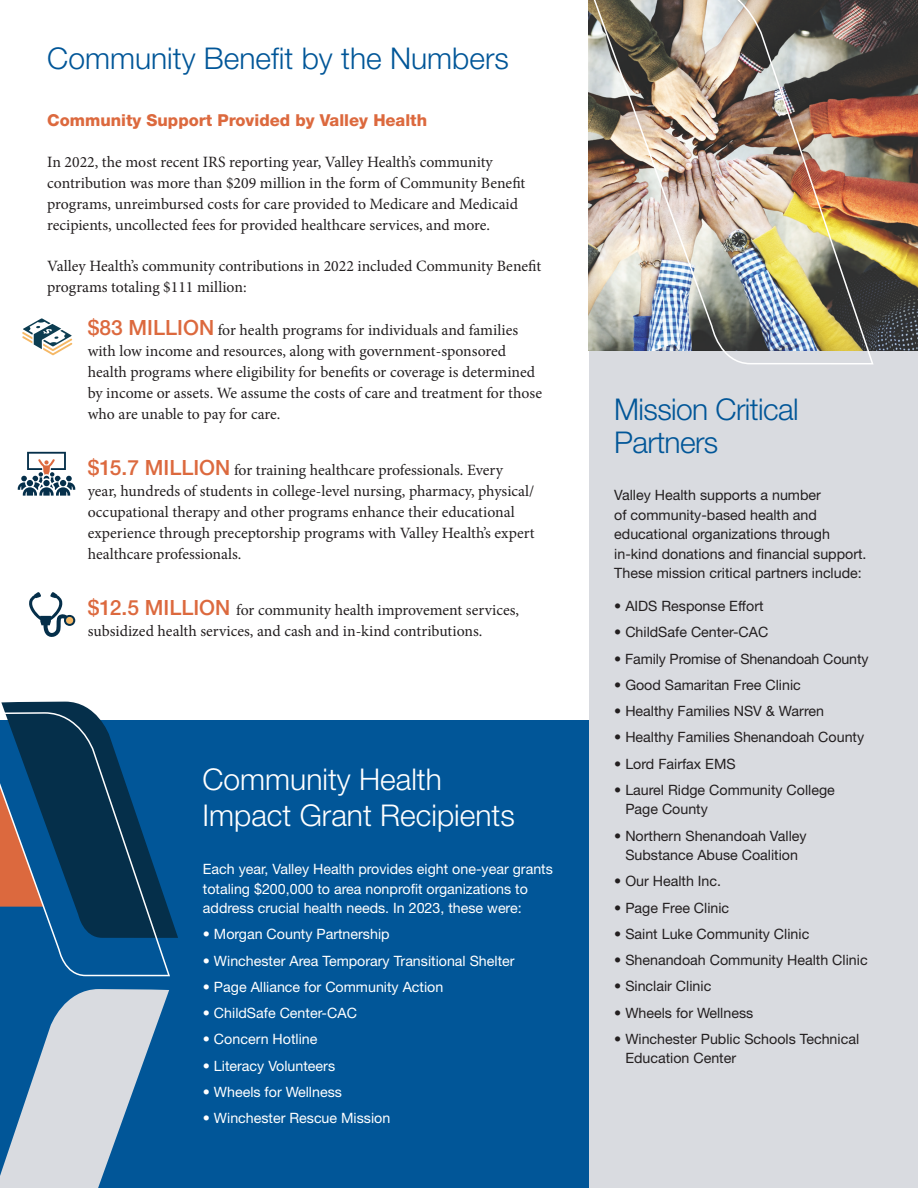
<style>
.page{position:relative;width:918px;height:1188px;background:#fff}
.page>*{position:absolute;margin:0;border:0;box-sizing:border-box;transform-origin:0 0}
.t1{font:300 30px/36px "Helvetica Neue LT Std";color:#fff}
.t2{font:300 30px "Helvetica Neue LT Std";color:#015698}
.t3{font:300 30px/33px "Helvetica Neue LT Std";letter-spacing:-.02em;color:#015698}
.t4{font:800 16.5px "Helvetica Neue";color:#dc693e}
.t5{font:15.75px/21px "Minion Pro";color:#231f20}
.t6{font:14.25px/19.5px "Helvetica Neue";color:#231f20}
.t7{font:14.25px/19.5px "Helvetica Neue";color:#fff}
.s1{font-family:"Helvetica Neue LT Std";font-weight:500;font-size:21px;color:#dc693e}
</style>
<div class="page">
<div style="left:589px;top:0;width:329px;height:1188px;background:#d9dbe0"></div>
<div style="left:0;top:720px;width:589px;height:468px;background:#015698"></div>
<svg style="left:22px;top:318px;width:50px;height:37px"></svg>
<svg style="left:29px;top:592px;width:46px;height:45px"></svg>
<svg style="left:18px;top:452px;width:57px;height:44px"></svg>
<img style="left:875px;top:0;width:43px;height:351px">
<svg style="left:1px;top:702px;width:177px;height:236px"></svg>
<svg style="left:0;top:711px;width:171px;height:266px"></svg>
<img style="left:588px;top:0;width:287px;height:365px">
<svg style="left:0;top:989px;width:169px;height:199px"></svg>
<h1 class="t2" style="left:47px;top:40px;width:463px">Community Benefit by the Numbers</h1>
<p class="t4" style="left:47px;top:110px;width:381px">Community Support Provided by Valley Health</p>
<p class="t5" style="left:47px;top:151px;width:480px">In 2022, the most recent IRS reporting year, Valley Health’s community contribution was more than $209 million in the form of Community Benefit programs, unreimbursed costs for care provided to Medicare and Medicaid recipients, uncollected fees for provided healthcare services, and more.</p>
<p class="t5" style="left:47px;top:256px;width:496px">Valley Health’s community contributions in 2022 included Community Benefit programs totaling $111 million:</p>
<p class="t5" style="left:88px;top:319px;width:456px"><span class="s1">$83 MILLION</span> for health programs for individuals and families with low income and resources, along with government-sponsored health programs where eligibility for benefits or coverage is determined by income or assets. We assume the costs of care and treatment for those who are unable to pay for care.</p>
<p class="t5" style="left:88px;top:460px;width:448px"><span class="s1">$15.7 MILLION</span> for training healthcare professionals. Every year, hundreds of students in college-level nursing, pharmacy, physical/ occupational therapy and other programs enhance their educational experience through preceptorship programs with Valley Health’s expert healthcare professionals.</p>
<p class="t5" style="left:88px;top:600px;width:433px"><span class="s1">$12.5 MILLION</span> for community health improvement services, subsidized health services, and cash and in-kind contributions.</p>
<h1 class="t1" style="left:202px;top:761px;width:314px">Community Health<br>Impact Grant Recipients</h1>
<p class="t7" style="left:203px;top:859px;width:351px">Each year, Valley Health provides eight one-year grants totaling $200,000 to area nonprofit organizations to address crucial health needs. In 2023, these were:</p>
<p class="t7" style="left:203px;top:924px;width:188px">• Morgan County Partnership</p>
<p class="t7" style="left:203px;top:951px;width:313px">• Winchester Area Temporary Transitional Shelter</p>
<p class="t7" style="left:203px;top:977px;width:242px">• Page Alliance for Community Action</p>
<p class="t7" style="left:203px;top:1003px;width:156px">• ChildSafe Center-CAC</p>
<p class="t7" style="left:203px;top:1029px;width:116px">• Concern Hotline</p>
<p class="t7" style="left:203px;top:1056px;width:134px">• Literacy Volunteers</p>
<p class="t7" style="left:203px;top:1082px;width:141px">• Wheels for Wellness</p>
<p class="t7" style="left:203px;top:1108px;width:189px">• Winchester Rescue Mission</p>
<h1 class="t3" style="left:614px;top:392px;width:186px">Mission Critical<br>Partners</h1>
<p class="t6" style="left:614px;top:485px;width:254px">Valley Health supports a number<br>of community-based health and educational organizations through in-kind donations and financial support.<br>These mission critical partners include:</p>
<p class="t6" style="left:614px;top:596px;width:151px">• AIDS Response Effort</p>
<p class="t6" style="left:614px;top:622px;width:156px">• ChildSafe Center-CAC</p>
<p class="t6" style="left:614px;top:649px;width:256px">• Family Promise of Shenandoah County</p>
<p class="t6" style="left:614px;top:675px;width:188px">• Good Samaritan Free Clinic</p>
<p class="t6" style="left:614px;top:701px;width:211px">• Healthy Families NSV &amp; Warren</p>
<p class="t6" style="left:614px;top:727px;width:251px">• Healthy Families Shenandoah County</p>
<p class="t6" style="left:614px;top:754px;width:123px">• Lord Fairfax EMS</p>
<p class="t6" style="left:625px;top:780px;width:211px;text-indent:-11px">• Laurel Ridge Community College<br>Page County</p>
<p class="t6" style="left:614px;top:826px;width:194px;text-align:center">• Northern Shenandoah Valley<br>Substance Abuse Coalition</p>
<p class="t6" style="left:614px;top:871px;width:108px">• Our Health Inc.</p>
<p class="t6" style="left:614px;top:898px;width:117px">• Page Free Clinic</p>
<p class="t6" style="left:614px;top:924px;width:197px">• Saint Luke Community Clinic</p>
<p class="t6" style="left:614px;top:950px;width:255px">• Shenandoah Community Health Clinic</p>
<p class="t6" style="left:614px;top:976px;width:99px">• Sinclair Clinic</p>
<p class="t6" style="left:614px;top:1003px;width:141px">• Wheels for Wellness</p>
<p class="t6" style="left:625px;top:1029px;width:235px;text-indent:-11px">• Winchester Public Schools Technical<br>Education Center</p>
</div>
